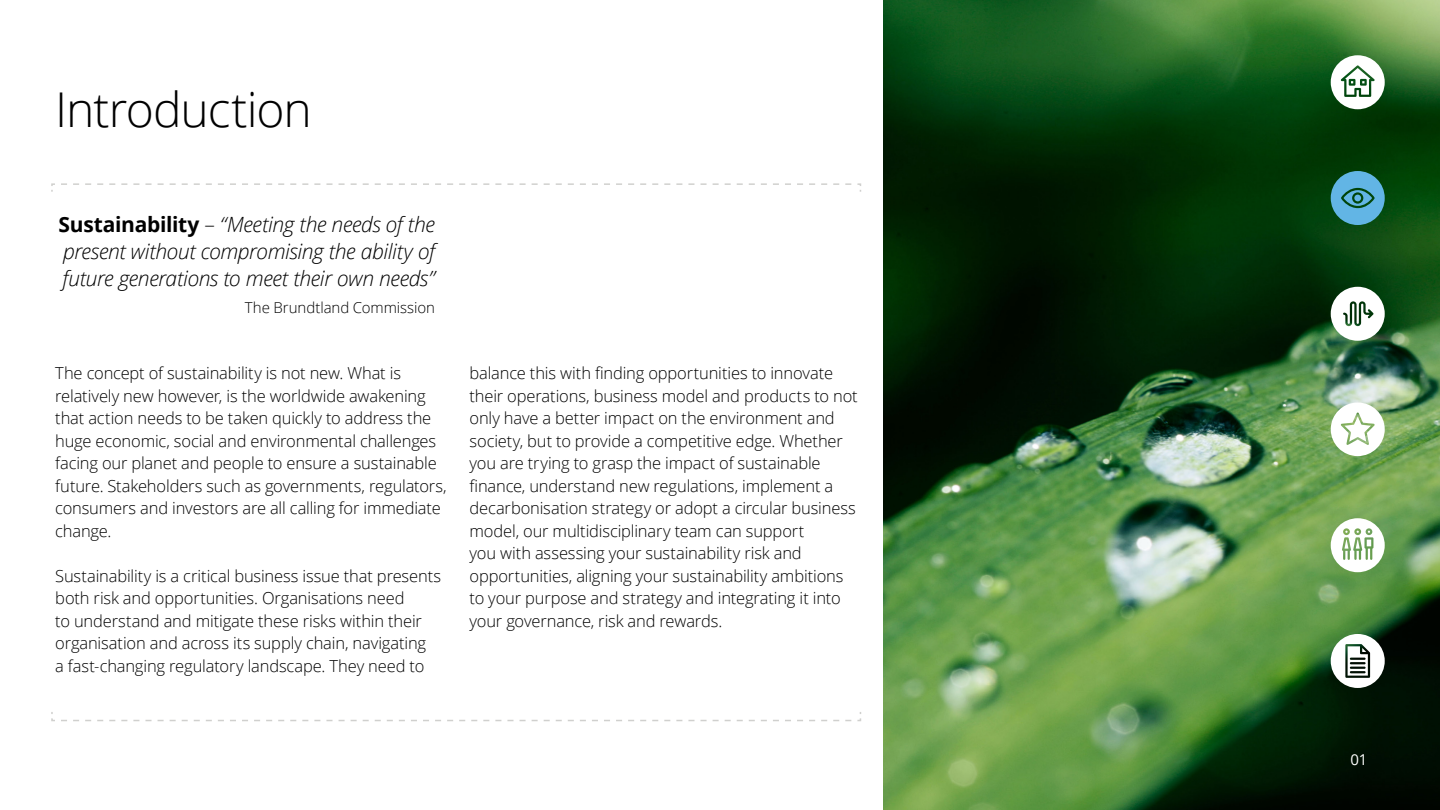
<style>
.page{position:relative;width:1440px;height:810px;background:#fff}
.page>*{position:absolute;margin:0;border:0;box-sizing:border-box;transform-origin:0 0}
.t1{font:300 48px "Open Sans";letter-spacing:-.02em;color:#000}
.t2{font:italic 300 21px/27px "Open Sans";letter-spacing:-.02em;color:#000;text-align:justify}
.t3{font:300 16.5px/22.5px "Open Sans";letter-spacing:-.01em;color:#000}
.t4{font:300 15px "Open Sans";letter-spacing:-.005em;color:#000}
.t5{font:15px "Open Sans";color:#fff}
.s1{font-weight:700;font-style:normal}
.s2{font-style:normal}
</style>
<div class="page">
<img style="left:884px;top:0;width:556px;height:810px">
<svg style="left:51px;top:712px;width:811px;height:10px"></svg>
<svg style="left:51px;top:183px;width:811px;height:9px"></svg>
<svg style="left:1331px;top:55px;width:54px;height:54px"></svg>
<svg style="left:1331px;top:287px;width:54px;height:54px"></svg>
<svg style="left:1331px;top:634px;width:54px;height:54px"></svg>
<svg style="left:1331px;top:518px;width:54px;height:54px"></svg>
<svg style="left:1331px;top:171px;width:54px;height:54px;background:#4593a4"></svg>
<svg style="left:1331px;top:402px;width:54px;height:54px"></svg>
<h1 class="t1" style="left:55px;top:77px;width:258px">Introduction</h1>
<p class="t2" style="left:59px;top:211px;width:378px"><span class="s1">Sustainability</span> <span class="s2">–</span> “Meeting the needs of the present without compromising the ability of future generations to meet their own needs”</p>
<p class="t4" style="left:245px;top:298px;width:192px">The Brundtland Commission</p>
<p class="t3" style="left:55px;top:362px;width:393px">The concept of sustainability is not new. What is relatively new however, is the worldwide awakening that action needs to be taken quickly to address the huge economic, social and environmental challenges facing our planet and people to ensure a sustainable future. Stakeholders such as governments, regulators, consumers and investors are all calling for immediate change.</p>
<p class="t3" style="left:55px;top:564px;width:387px">Sustainability is a critical business issue that presents both risk and opportunities. Organisations need<br>to understand and mitigate these risks within their organisation and across its supply chain, navigating<br>a fast-changing regulatory landscape. They need to</p>
<p class="t3" style="left:470px;top:362px;width:390px">balance this with finding opportunities to innovate their operations, business model and products to not only have a better impact on the environment and society, but to provide a competitive edge. Whether you are trying to grasp the impact of sustainable finance, understand new regulations, implement a decarbonisation strategy or adopt a circular business model, our multidisciplinary team can support<br>you with assessing your sustainability risk and opportunities, aligning your sustainability ambitions to your purpose and strategy and integrating it into your governance, risk and rewards.</p>
<p class="t5" style="left:1351px;top:750px;width:18px">01</p>
</div>
